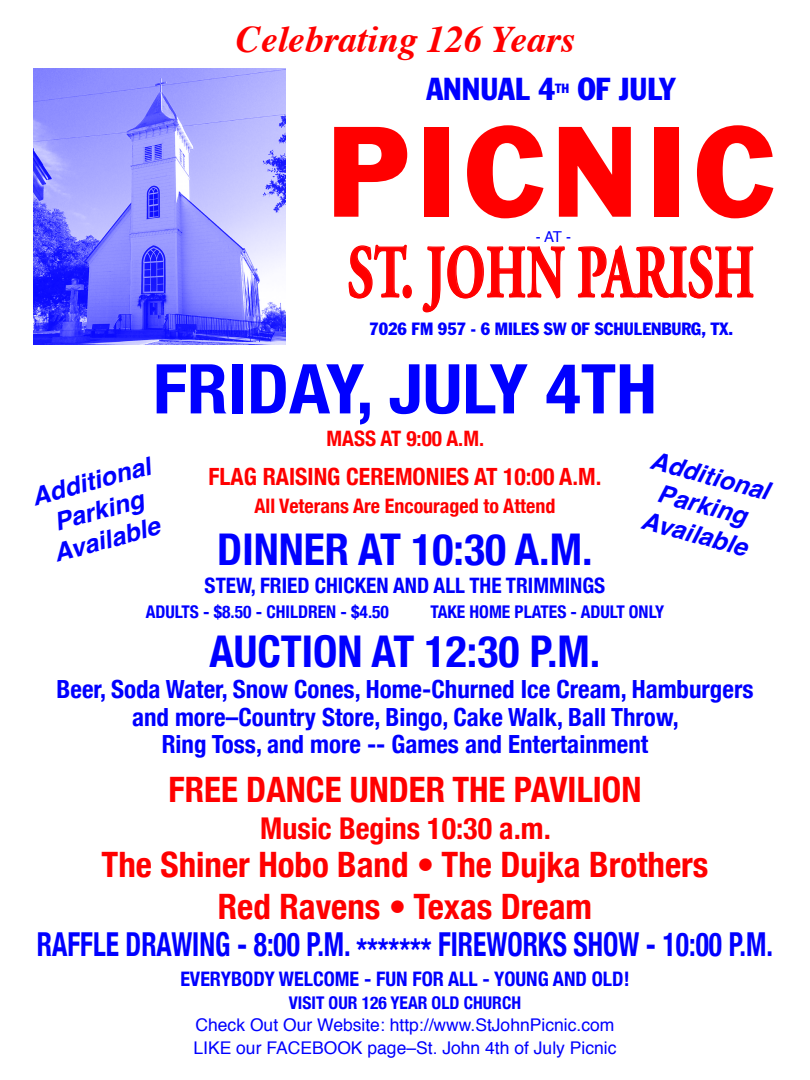
<style>
.page{position:relative;width:810px;height:1080px;background:#fff}
.page>*{position:absolute;margin:0;border:0;box-sizing:border-box;transform-origin:0 0}
.t1{font:118.75px "Franklin Gothic";letter-spacing:.05em;color:#f00;scale:.95 1}
.t2{font:700 75px "Adobe Garamond Pro";letter-spacing:.015em;color:#f00;scale:.67 1}
.t3{font:700 condensed 68.75px "Helvetica Neue";color:#00f;scale:1.07 1}
.t4{font:700 condensed 43.75px "Helvetica Neue";color:#00f}
.t5{font:italic 700 37.5px "Times";color:#f00}
.t6{font:700 condensed 35px "Helvetica Neue";color:#f00}
.t7{font:700 condensed 33px "Helvetica Neue";color:#00f;scale:.83 1}
.t8{font:condensed 31.25px "Franklin Gothic";color:#00f}
.t9{font:700 condensed 30px "Helvetica Neue";color:#f00}
.t10{font:700 condensed 25px "Helvetica Neue";color:#00f}
.t11{font:italic 700 25px "Helvetica";color:#00f}
.t12{font:700 condensed 23.75px "Helvetica Neue";color:#f00}
.t13{font:700 condensed 21.25px "Helvetica Neue";color:#00f}
.t14{font:700 condensed 21.25px "Helvetica Neue";color:#f00}
.t15{font:700 condensed 20px "Helvetica Neue";color:#00f}
.t16{font:700 condensed 20px "Helvetica Neue";color:#f00}
.t17{font:17.5px "Helvetica";color:#00f}
.t18{font:700 condensed 17.5px "Helvetica Neue";color:#00f}
.t19{font:condensed 17.5px "Franklin Gothic";color:#00f}
.t20{font:15px "Helvetica";color:#00f}
.t21{font:condensed 13.12px "Franklin Gothic";color:#00f}
</style>
<div class="page">
<svg style="left:348px;top:244px;width:60px;height:55px"></svg>
<div style="left:403px;top:285px;width:9px;height:13px;border:1px solid #f00;border-radius:50%"></div>
<svg style="left:422px;top:245px;width:143px;height:68px"></svg>
<svg style="left:577px;top:245px;width:177px;height:54px"></svg>
<img style="left:34px;top:69px;width:252px;height:276px">
<p class="t5" style="left:236px;top:4px;width:340px">Celebrating 126 Years</p>
<p class="t8" style="left:427px;top:70px;width:130px">ANNUAL 4</p>
<p class="t21" style="left:555px;top:80px;width:16px">TH</p>
<p class="t8" style="left:578px;top:70px;width:100px">OF JULY</p>
<p class="t1" style="left:327px;top:96px;width:473px">PICNIC</p>
<p class="t20" style="left:536px;top:225px;width:37px">- AT -</p>
<p class="t2" style="left:348px;top:229px;width:608px">ST. JOHN PARISH</p>
<p class="t19" style="left:369px;top:319px;width:365px">7026 FM 957 - 6 MILES SW OF SCHULENBURG, TX.</p>
<p class="t3" style="left:153px;top:347px;width:473px">FRIDAY, JULY 4TH</p>
<p class="t14" style="left:327px;top:425px;width:159px">MASS AT 9:00 A.M.</p>
<p class="t12" style="left:209px;top:463px;width:394px">FLAG RAISING CEREMONIES AT 10:00 A.M.</p>
<p class="t16" style="left:255px;top:494px;width:302px">All Veterans Are Encouraged to Attend</p>
<p class="t4" style="left:217px;top:523px;width:377px">DINNER AT 10:30 A.M.</p>
<p class="t13" style="left:205px;top:573px;width:402px">STEW, FRIED CHICKEN AND ALL THE TRIMMINGS</p>
<p class="t18" style="left:146px;top:601px;width:245px">ADULTS - $8.50 - CHILDREN - $4.50</p>
<p class="t18" style="left:430px;top:601px;width:235px">TAKE HOME PLATES - ADULT ONLY</p>
<p class="t4" style="left:210px;top:625px;width:392px">AUCTION AT 12:30 P.M.</p>
<p class="t10" style="left:57px;top:674px;width:698px">Beer, Soda Water, Snow Cones, Home-Churned Ice Cream, Hamburgers</p>
<p class="t10" style="left:132px;top:702px;width:548px">and more–Country Store, Bingo, Cake Walk, Ball Throw,</p>
<p class="t10" style="left:162px;top:729px;width:488px">Ring Toss, and more -- Games and Entertainment</p>
<p class="t11" style="left:657px;top:440px;width:124px;rotate:15deg">Additional</p>
<p class="t11" style="left:27px;top:477px;width:124px;rotate:-15deg">Additional</p>
<p class="t11" style="left:664px;top:473px;width:93px;rotate:15deg">Parking</p>
<p class="t11" style="left:49px;top:502px;width:93px;rotate:-15deg">Parking</p>
<p class="t11" style="left:647px;top:500px;width:110px;rotate:15deg">Available</p>
<p class="t11" style="left:49px;top:534px;width:110px;rotate:-15deg">Available</p>
<p class="t6" style="left:169px;top:768px;width:474px">FREE DANCE UNDER THE PAVILION</p>
<p class="t9" style="left:260px;top:810px;width:292px">Music Begins 10:30 a.m.</p>
<p class="t6" style="left:102px;top:843px;width:608px">The Shiner Hobo Band • The Dujka Brothers</p>
<p class="t6" style="left:218px;top:885px;width:376px">Red Ravens • Texas Dream</p>
<p class="t7" style="left:37px;top:924px;width:888px">RAFFLE DRAWING - 8:00 P.M. ******* FIREWORKS SHOW - 10:00 P.M.</p>
<p class="t15" style="left:180px;top:967px;width:451px">EVERYBODY WELCOME - FUN FOR ALL - YOUNG AND OLD!</p>
<p class="t18" style="left:289px;top:992px;width:234px">VISIT OUR 126 YEAR OLD CHURCH</p>
<p class="t17" style="left:196px;top:1011px;width:420px">Check Out Our Website: http://www.StJohnPicnic.com</p>
<p class="t17" style="left:193px;top:1034px;width:425px">LIKE our FACEBOOK page–St. John 4th of July Picnic</p>
</div>
